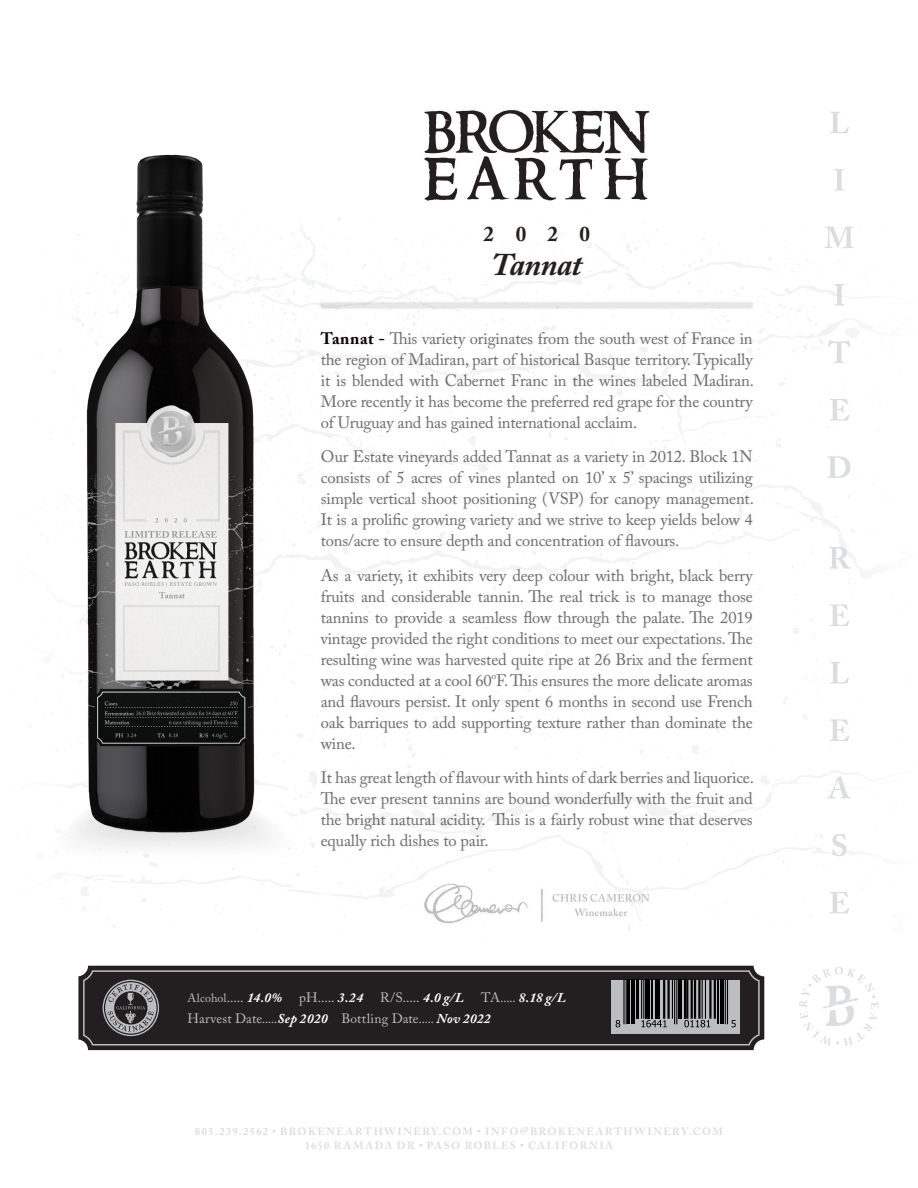
<style>
.page{position:relative;width:918px;height:1188px;background:#fff}
.page>*{position:absolute;margin:0;border:0;box-sizing:border-box;transform-origin:0 0}
.t1{font:italic 700 31.5px "Adobe Caslon Pro";letter-spacing:-.015em;color:#231f20}
.t2{font:700 21px "Adobe Caslon Pro";color:#231f20}
.t3{font:16.5px/21px "Adobe Caslon Pro";letter-spacing:-.01em;color:#6c6d70;text-align:justify}
.t4{font:13.5px "Adobe Caslon Pro";letter-spacing:.01em;color:#bcbdc0}
.t5{font:12px "Adobe Caslon Pro";letter-spacing:.005em;color:#bcbdc0}
.t6{font:700 10.5px "Adobe Caslon Pro";letter-spacing:.145em;color:#dcdddf}
.s1{font-weight:700;color:#080302}
.s2{font-size:13.5px}
.s3{font-weight:700;font-style:italic;font-size:13.5px;color:#fff}
.s4{font-weight:700;font-style:italic;color:#fff}
</style>
<div class="page">
<svg style="left:52px;top:798px;width:257px;height:64px"></svg>
<img style="left:62px;top:154px;width:222px;height:685px">
<svg style="left:830px;top:112px;width:19px;height:21px"></svg>
<svg style="left:834px;top:169px;width:10px;height:22px"></svg>
<svg style="left:825px;top:227px;width:28px;height:21px"></svg>
<svg style="left:834px;top:284px;width:10px;height:22px"></svg>
<svg style="left:828px;top:340px;width:22px;height:23px"></svg>
<svg style="left:830px;top:399px;width:19px;height:21px"></svg>
<svg style="left:827px;top:456px;width:23px;height:22px"></svg>
<svg style="left:830px;top:547px;width:21px;height:22px"></svg>
<svg style="left:830px;top:605px;width:19px;height:21px"></svg>
<svg style="left:830px;top:662px;width:19px;height:22px"></svg>
<svg style="left:830px;top:719px;width:19px;height:22px"></svg>
<svg style="left:827px;top:776px;width:24px;height:22px"></svg>
<svg style="left:832px;top:834px;width:14px;height:22px"></svg>
<svg style="left:830px;top:892px;width:19px;height:21px"></svg>
<div style="left:321px;top:302px;width:432px;height:6px;background:#e6e7e9"></div>
<svg style="left:424px;top:110px;width:225px;height:91px"></svg>
<svg style="left:541px;top:889px;width:2px;height:33px"></svg>
<svg style="left:552px;top:894px;width:97px;height:8px"></svg>
<svg style="left:575px;top:909px;width:52px;height:7px"></svg>
<svg style="left:424px;top:884px;width:104px;height:39px"></svg>
<svg style="left:799px;top:967px;width:80px;height:79px"></svg>
<svg style="left:78px;top:966px;width:686px;height:84px;background:#302d2e"></svg>
<div style="left:83px;top:970px;width:677px;height:75px;background:#231f20"></div>
<svg style="left:103px;top:980px;width:56px;height:56px;background:#666466"></svg>
<svg style="left:611px;top:981px;width:128px;height:53px;background:#a7a7aa"></svg>
<hr style="left:626px;top:980px;width:1px;height:44px;background:#000">
<hr style="left:623px;top:980px;width:2px;height:44px;background:#000">
<hr style="left:628px;top:980px;width:2px;height:44px;background:#000">
<hr style="left:631px;top:980px;width:3px;height:44px;background:#000">
<hr style="left:637px;top:980px;width:2px;height:39px;background:#000">
<hr style="left:643px;top:980px;width:1px;height:39px;background:#000">
<hr style="left:641px;top:980px;width:1px;height:39px;background:#000">
<div style="left:645px;top:980px;width:5px;height:39px;background:#000"></div>
<hr style="left:651px;top:980px;width:1px;height:39px;background:#000">
<hr style="left:655px;top:980px;width:3px;height:39px;background:#000">
<hr style="left:659px;top:980px;width:1px;height:39px;background:#000">
<hr style="left:667px;top:980px;width:3px;height:39px;background:#000">
<hr style="left:663px;top:980px;width:2px;height:39px;background:#000">
<hr style="left:676px;top:980px;width:1px;height:44px;background:#000">
<hr style="left:674px;top:980px;width:1px;height:44px;background:#000">
<hr style="left:672px;top:980px;width:1px;height:39px;background:#000">
<hr style="left:678px;top:980px;width:4px;height:39px;background:#000">
<hr style="left:684px;top:980px;width:1px;height:39px;background:#000">
<hr style="left:698px;top:980px;width:3px;height:39px;background:#000">
<hr style="left:694px;top:980px;width:2px;height:39px;background:#000">
<hr style="left:691px;top:980px;width:2px;height:39px;background:#000">
<hr style="left:686px;top:980px;width:2px;height:39px;background:#000">
<hr style="left:705px;top:980px;width:1px;height:39px;background:#000">
<hr style="left:702px;top:980px;width:1px;height:39px;background:#000">
<hr style="left:714px;top:980px;width:2px;height:39px;background:#000">
<hr style="left:709px;top:980px;width:3px;height:39px;background:#000">
<hr style="left:717px;top:980px;width:1px;height:44px;background:#000">
<hr style="left:720px;top:980px;width:4px;height:44px;background:#000">
<hr style="left:727px;top:980px;width:1px;height:44px;background:#000">
<hr style="left:725px;top:980px;width:1px;height:44px;background:#000">
<svg style="left:616px;top:1020px;width:4px;height:7px"></svg>
<svg style="left:642px;top:1020px;width:25px;height:7px"></svg>
<svg style="left:684px;top:1020px;width:26px;height:7px"></svg>
<svg style="left:731px;top:1020px;width:5px;height:7px"></svg>
<p class="t2" style="left:484px;top:221px;width:108px">2020</p>
<h1 class="t1" style="left:492px;top:246px;width:92px">Tannat</h1>
<p class="t3" style="left:321px;top:328px;width:435px"><span class="s1">Tannat -</span> This variety originates from the south west of France in the region of Madiran, part of historical Basque territory. Typically it is blended with Cabernet Franc in the wines labeled Madiran.<br>More recently it has become the preferred red grape for the country of Uruguay and has gained international acclaim.</p>
<p class="t3" style="left:321px;top:446px;width:435px">Our Estate vineyards added Tannat as a variety in 2012. Block 1N consists of 5 acres of vines planted on 10’ x 5’ spacings utilizing simple vertical shoot positioning (VSP) for canopy management.<br>It is a prolific growing variety and we strive to keep yields below 4 tons/acre to ensure depth and concentration of flavours.</p>
<p class="t3" style="left:321px;top:565px;width:434px">As a variety, it exhibits very deep colour with bright, black berry fruits and considerable tannin. The real trick is to manage those tannins to provide a seamless flow through the palate. The 2019 vintage provided the right conditions to meet our expectations. The resulting wine was harvested quite ripe at 26 Brix and the ferment was conducted at a cool 60<sup>o</sup>F. This ensures the more delicate aromas and flavours persist. It only spent 6 months in second use French oak barriques to add supporting texture rather than dominate the wine.</p>
<p class="t3" style="left:321px;top:767px;width:435px">It has great length of flavour with hints of dark berries and liquorice.<br>The ever present tannins are bound wonderfully with the fruit and the bright natural acidity. This is a fairly robust wine that deserves equally rich dishes to pair.</p>
<p class="t5" style="left:187px;top:991px;width:96px">Alcohol<span class="s2">.....</span> <span class="s3">14.0%</span></p>
<p class="t4" style="left:299px;top:990px;width:66px">pH..... <span class="s4">3.24</span></p>
<p class="t4" style="left:380px;top:990px;width:85px">R/S..... <span class="s4">4.0 g/L</span></p>
<p class="t4" style="left:481px;top:990px;width:86px">TA..... <span class="s4">8.18 g/L</span></p>
<p class="t4" style="left:187px;top:1011px;width:305px">Harvest Date.....<span class="s4">Sep 2020</span> Bottling Date..... <span class="s4">Nov 2022</span></p>
<p class="t6" style="left:195px;top:1125px;width:529px">805.239.2562 • BROKENEARTHWINERY.COM • INFO@BROKENEARTHWINERY.COM</p>
<p class="t6" style="left:305px;top:1139px;width:310px">1650 RAMADA DR • PASO ROBLES • CALIFORNIA</p>
</div>
